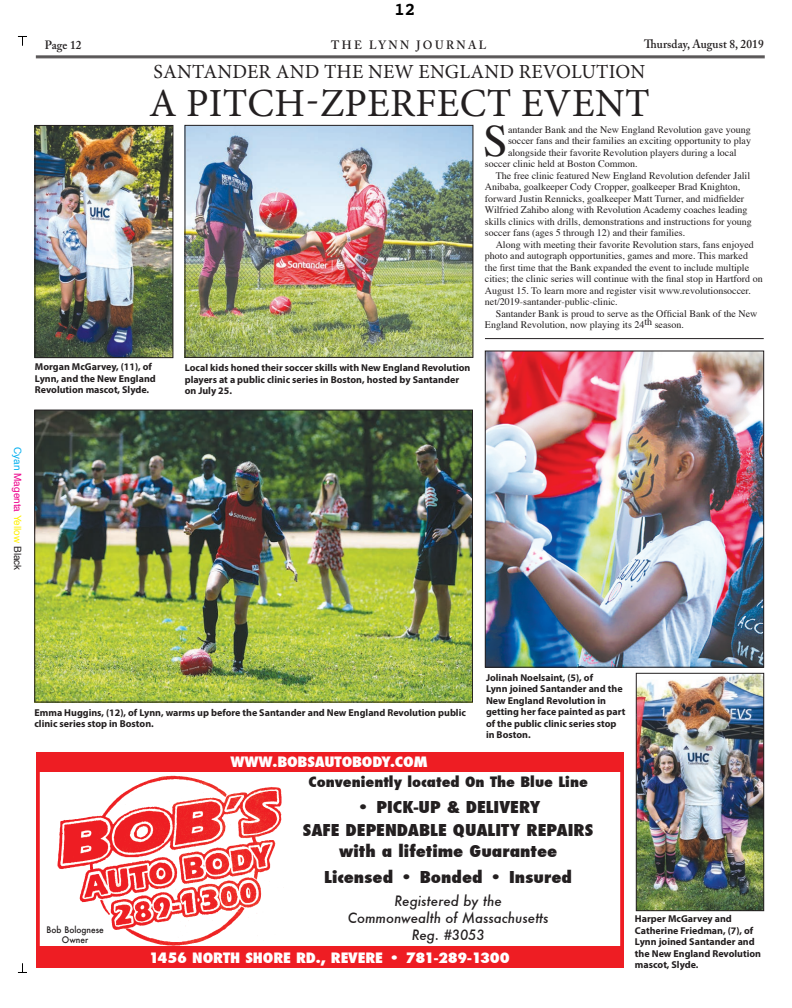
<style>
.page{position:relative;width:792px;height:1008px;background:#fff}
.page>*{position:absolute;margin:0;border:0;box-sizing:border-box;transform-origin:0 0}
.ING_Body_Type{font:44.8px "Times";color:#231f20}
.t1{font:39.9px "Minion Pro";letter-spacing:.01em;color:#231f20}
.t2{font:20px "Minion Pro";letter-spacing:.01em;color:#231f20}
.t3{font:700 18px "Courier";color:#000}
.t4{font:800 condensed 16px/23px "Futura";color:#231f20;text-align:center;scale:1.17 1}
.t5{font:800 condensed 14px "Futura";letter-spacing:-.01em;color:#fff;scale:1.19 1}
.t6{font:italic 500 14px/16.8px "Futura";color:#231f20;text-align:center;scale:.95 1}
.t7{font:800 condensed 14px "Futura";color:#231f20;scale:1.17 1}
.t8{font:600 12px "Adobe Caslon Pro";letter-spacing:.01em;color:#231f20;scale:.95 1}
.t9{font:600 12px "Adobe Caslon Pro";letter-spacing:.215em;color:#231f20;scale:.95 1}
.ING_Body_Type-2{font:10px/11.5px "Times";color:#231f20}
.ING_Caption{font:700 10px/11.5px "Myriad Pro";color:#231f20}
.t10{font:10px "Helvetica";color:#ed028c}
.t11{font:500 8.8px/10px "Futura";color:#231f20;text-align:center;scale:.95 1}
.s1{color:#00aeef}
.s2{color:#fff101}
.s3{color:#231f20}
</style>
<div class="page">
<hr style="left:36px;top:56px;width:729px;height:1px;background:#231f20">
<hr style="left:36px;top:58px;width:729px;height:1px;background:#231f20">
<svg style="left:18px;top:36px;width:9px;height:9px"></svg>
<svg style="left:18px;top:963px;width:9px;height:10px"></svg>
<div style="left:36px;top:752px;width:588px;height:216px;border:4px solid #ee1d23"></div>
<img style="left:57px;top:775px;width:225px;height:171px">
<div style="left:36px;top:946px;width:586px;height:20px;background:#ee1d23"></div>
<div style="left:36px;top:752px;width:586px;height:19px;background:#ee1d23"></div>
<div style="left:36px;top:752px;width:588px;height:11px;background:#ee1d23"></div>
<hr style="left:485px;top:338px;width:279px;height:1px;background:#231f20">
<img style="left:638px;top:675px;width:124px;height:234px">
<div style="left:636px;top:673px;width:128px;height:238px;border:1px solid #231f20"></div>
<img style="left:487px;top:353px;width:275px;height:313px">
<div style="left:485px;top:351px;width:279px;height:317px;border:1px solid #231f20"></div>
<img style="left:37px;top:127px;width:134px;height:229px">
<div style="left:35px;top:125px;width:138px;height:233px;border:1px solid #231f20"></div>
<img style="left:187px;top:127px;width:284px;height:229px">
<div style="left:185px;top:125px;width:288px;height:233px;border:1px solid #231f20"></div>
<img style="left:36px;top:412px;width:435px;height:288px">
<div style="left:34px;top:410px;width:439px;height:292px;border:1px solid #231f20"></div>
<h3 class="t3" style="left:394px;top:-2px;width:23px">12</h3>
<p class="t8" style="left:45px;top:38px;width:40px">Page 12</p>
<p class="t9" style="left:331px;top:38px;width:165px">THE LYNN JOURNAL</p>
<p class="t8" style="left:644px;top:37px;width:127px">Thursday, August 8, 2019</p>
<p class="t2" style="left:154px;top:59px;width:493px">SANTANDER AND THE NEW ENGLAND REVOLUTION</p>
<p class="t1" style="left:149px;top:77px;width:502px">A PITCH-ZPERFECT EVENT</p>
<p class="ING_Body_Type" style="left:483px;top:99px;width:26px">S</p>
<p class="ING_Body_Type-2" style="left:508px;top:123px;width:244px">antander Bank and the New England Revolution gave young</p>
<p class="ING_Body_Type-2" style="left:508px;top:134px;width:245px">soccer fans and their families an exciting opportunity to play</p>
<p class="ING_Body_Type-2" style="left:508px;top:146px;width:230px">alongside their favorite Revolution players during a local</p>
<p class="ING_Body_Type-2" style="left:485px;top:157px;width:154px">soccer clinic held at Boston Common.</p>
<p class="ING_Body_Type-2" style="left:485px;top:169px;width:268px;text-indent:11px">The free clinic featured New England Revolution defender Jalil Anibaba, goalkeeper Cody Cropper, goalkeeper Brad Knighton, forward Justin Rennicks, goalkeeper Matt Turner, and midfielder Wilfried Zahibo along with Revolution Academy coaches leading skills clinics with drills, demonstrations and instructions for young soccer fans (ages 5 through 12) and their families.</p>
<p class="ING_Body_Type-2" style="left:485px;top:238px;width:279px;text-indent:11px">Along with meeting their favorite Revolution stars, fans enjoyed photo and autograph opportunities, games and more. This marked the first time that the Bank expanded the event to include multiple cities; the clinic series will continue with the final stop in Hartford on August 15. To learn more and register visit www.revolutionsoccer. net/2019-santander-public-clinic.</p>
<p class="ING_Body_Type-2" style="left:485px;top:307px;width:274px;text-indent:11px">Santander Bank is proud to serve as the Official Bank of the New<br>England Revolution, now playing its 24th season.</p>
<p class="ING_Caption" style="left:35px;top:361px;width:122px">Morgan McGarvey, (11), of<br>Lynn, and the New England<br>Revolution mascot, Slyde.</p>
<p class="ING_Caption" style="left:185px;top:362px;width:287px">Local kids honed their soccer skills with New England Revolution players at a public clinic series in Boston, hosted by Santander on July 25.</p>
<p class="t10" style="left:25px;top:447px;width:125px;rotate:90deg"><span class="s1">Cyan</span> Magenta <span class="s2">Yellow</span> <span class="s3">Black</span></p>
<p class="ING_Caption" style="left:34px;top:707px;width:433px">Emma Huggins, (12), of Lynn, warms up before the Santander and New England Revolution public clinic series stop in Boston.</p>
<p class="t5" style="left:231px;top:753px;width:167px">WWW.BOBSAUTOBODY.COM</p>
<p class="ING_Caption" style="left:486px;top:671px;width:141px">Jolinah Noelsaint, (5), of<br>Lynn joined Santander and the<br>New England Revolution in getting her face painted as part of the public clinic series stop in Boston.</p>
<p class="t11" style="left:47px;top:925px;width:62px">Bob Bolognese<br>Owner</p>
<p class="t7" style="left:308px;top:772px;width:240px">Conveniently located On The Blue Line</p>
<p class="t4" style="left:303px;top:796px;width:250px">• PICK-UP &amp; DELIVERY<br>SAFE DEPENDABLE QUALITY REPAIRS</p>
<p class="t4" style="left:324px;top:838px;width:213px;line-height:26px">with a lifetime Guarantee<br>Licensed • Bonded • Insured</p>
<p class="t6" style="left:348px;top:892px;width:213px">Registered by the<br>Commonwealth of Massachusetts<br>Reg. #3053</p>
<p class="t5" style="left:149px;top:948px;width:305px">1456 NORTH SHORE RD., REVERE • 781-289-1300</p>
<p class="ING_Caption" style="left:635px;top:913px;width:128px">Harper McGarvey and<br>Catherine Friedman, (7), of<br>Lynn joined Santander and the New England Revolution mascot, Slyde.</p>
</div>
